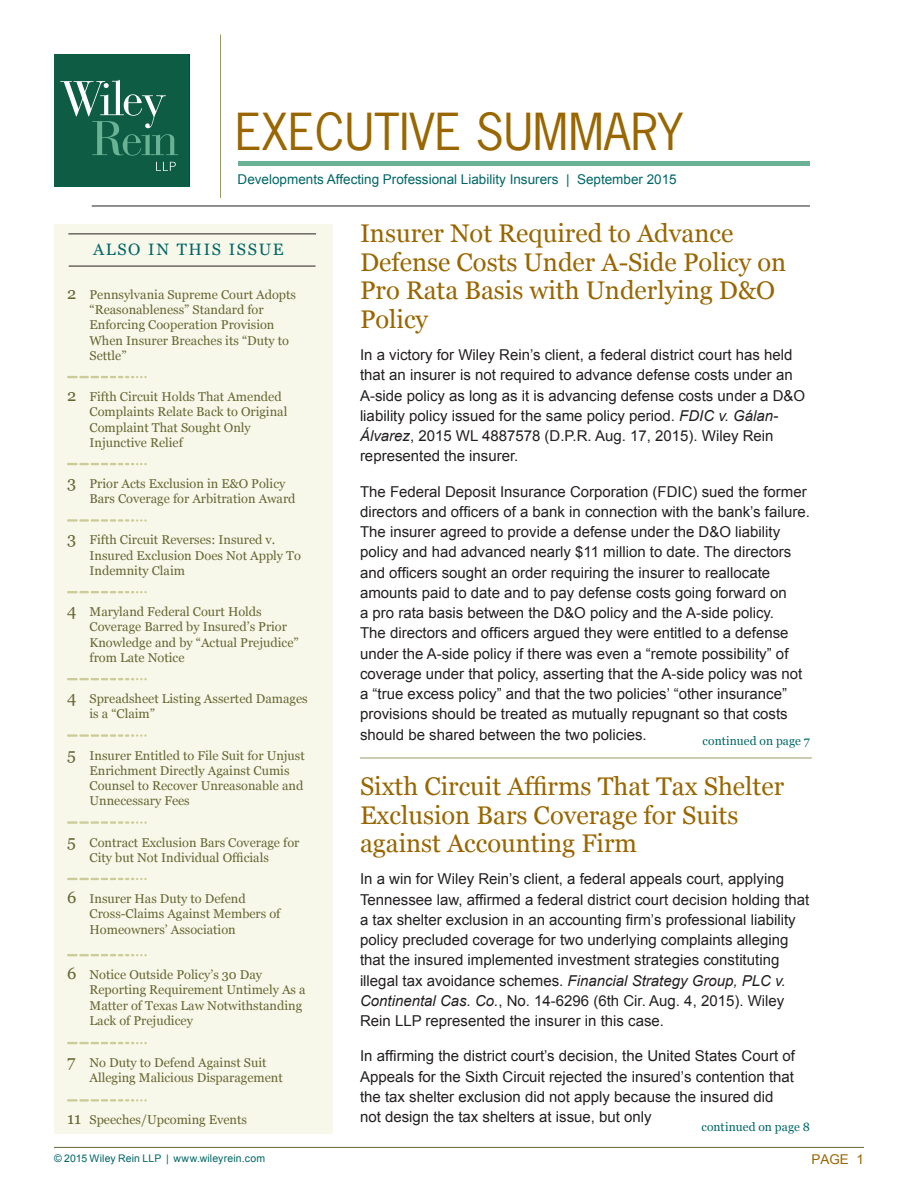
<style>
.page{position:relative;width:918px;height:1188px;background:#fff}
.page>*{position:absolute;margin:0;border:0;box-sizing:border-box;transform-origin:0 0}
.t1{font:87px "Dalliance Flourishes";color:#cc9}
.t2{font:48px "News Gothic Std";color:#960}
.headline{font:25.5px/28.5px "Georgia";color:#960}
.t3{font:16.5px "Georgia";letter-spacing:.1em;color:#066}
.body_text{font:15px/20.2px "Arial";color:#231f20}
.t4{font:13.5px "Arial";color:#066}
.t5{font:13.5px "Arial";color:#960}
.t6{font:12.75px/15.3px "Georgia";color:#663}
.continued_On{font:12px "Georgia";letter-spacing:.005em;color:#066}
.t7{font:10.5px "Arial";letter-spacing:.015em;color:#066}
.s1{font-style:italic}
.s2{font-size:16.5px}
</style>
<div class="page">
<hr style="left:54px;top:1147px;width:810px;height:1px;background:#663">
<div style="left:238px;top:161px;width:572px;height:5px;background:#69b295"></div>
<hr style="left:220px;top:34px;width:1px;height:164px;background:#996">
<svg style="left:55px;top:54px;width:135px;height:132px;background:#1f6852"></svg>
<hr style="left:92px;top:206px;width:718px;height:1px;background:#231f20">
<hr style="left:360px;top:758px;width:452px;height:1px;background:#996">
<div style="left:54px;top:225px;width:279px;height:909px;background:#f8f8ea"></div>
<hr style="left:68px;top:234px;width:248px;height:1px;background:#231f20">
<hr style="left:69px;top:266px;width:247px;height:1px;background:#231f20">
<p class="t2" style="left:235px;top:101px;width:449px">EXECUTIVE SUMMARY</p>
<p class="t4" style="left:238px;top:171px;width:441px">Developments Affecting Professional Liability Insurers | September 2015</p>
<p class="headline" style="left:360px;top:220px;width:428px">Insurer Not Required to Advance<br>Defense Costs Under A-Side Policy on<br>Pro Rata Basis with Underlying D&amp;O<br>Policy</p>
<p class="body_text" style="left:360px;top:345px;width:447px">In a victory for Wiley Rein’s client, a federal district court has held that an insurer is not required to advance defense costs under an A-side policy as long as it is advancing defense costs under a D&amp;O liability policy issued for the same policy period. <span class="s1">FDIC v. Gálan-Álvarez</span>, 2015 WL 4887578 (D.P.R. Aug. 17, 2015). Wiley Rein represented the insurer.</p>
<p class="body_text" style="left:360px;top:482px;width:451px">The Federal Deposit Insurance Corporation (FDIC) sued the former directors and officers of a bank in connection with the bank’s failure.<br>The insurer agreed to provide a defense under the D&amp;O liability policy and had advanced nearly $11 million to date. The directors and officers sought an order requiring the insurer to reallocate amounts paid to date and to pay defense costs going forward on<br>a pro rata basis between the D&amp;O policy and the A-side policy.<br>The directors and officers argued they were entitled to a defense under the A-side policy if there was even a “remote possibility” of coverage under that policy, asserting that the A-side policy was not a “true excess policy” and that the two policies’ “other insurance” provisions should be treated as mutually repugnant so that costs should be shared between the two policies.</p>
<p class="t3" style="left:93px;top:239px;width:192px">ALSO IN THIS ISSUE</p>
<p class="t6" style="left:90px;top:287px;width:208px;text-indent:-22px"><span class="s2">2</span> Pennsylvania Supreme Court Adopts “Reasonableness” Standard for Enforcing Cooperation Provision When Insurer Breaches its “Duty to</p>
<p class="t1" style="left:68px;top:329px;width:79px">6</p>
<p class="t6" style="left:90px;top:348px;width:39px">Settle”</p>
<p class="t6" style="left:90px;top:389px;width:199px;text-indent:-22px"><span class="s2">2</span> Fifth Circuit Holds That Amended<br>Complaints Relate Back to Original<br>Complaint That Sought Only</p>
<p class="t1" style="left:68px;top:416px;width:79px">6</p>
<p class="t6" style="left:90px;top:435px;width:95px">Injunctive Relief</p>
<p class="t6" style="left:67px;top:476px;width:220px"><span class="s2">3</span> Prior Acts Exclusion in E&amp;O Policy</p>
<p class="t1" style="left:68px;top:472px;width:79px">6</p>
<p class="t6" style="left:90px;top:492px;width:208px">Bars Coverage for Arbitration Award</p>
<p class="t6" style="left:90px;top:533px;width:213px;text-indent:-22px"><span class="s2">3</span> Fifth Circuit Reverses: Insured v.<br>Insured Exclusion Does Not Apply To</p>
<p class="t1" style="left:68px;top:544px;width:79px">6</p>
<p class="t6" style="left:90px;top:563px;width:97px">Indemnity Claim</p>
<p class="t6" style="left:90px;top:604px;width:211px;text-indent:-22px"><span class="s2">4</span> Maryland Federal Court Holds<br>Coverage Barred by Insured’s Prior<br>Knowledge and by “Actual Prejudice”</p>
<p class="t1" style="left:68px;top:631px;width:79px">6</p>
<p class="t6" style="left:90px;top:650px;width:97px">from Late Notice</p>
<p class="t6" style="left:67px;top:691px;width:242px"><span class="s2">4</span> Spreadsheet Listing Asserted Damages</p>
<p class="t1" style="left:68px;top:688px;width:79px">6</p>
<p class="t6" style="left:90px;top:707px;width:67px">is a “Claim”</p>
<p class="t6" style="left:90px;top:748px;width:217px;text-indent:-22px"><span class="s2">5</span> Insurer Entitled to File Suit for Unjust<br>Enrichment Directly Against Cumis<br>Counsel to Recover Unreasonable and</p>
<p class="t1" style="left:68px;top:775px;width:79px">6</p>
<p class="continued_On" style="left:703px;top:734px;width:109px">continued on page 7</p>
<p class="headline" style="left:360px;top:773px;width:426px">Sixth Circuit Affirms That Tax Shelter<br>Exclusion Bars Coverage for Suits against Accounting Firm</p>
<p class="body_text" style="left:360px;top:869px;width:451px">In a win for Wiley Rein’s client, a federal appeals court, applying Tennessee law, affirmed a federal district court decision holding that a tax shelter exclusion in an accounting firm’s professional liability policy precluded coverage for two underlying complaints alleging that the insured implemented investment strategies constituting illegal tax avoidance schemes. <span class="s1">Financial Strategy Group, PLC v.<br>Continental Cas. Co.</span>, No. 14-6296 (6th Cir. Aug. 4, 2015). Wiley Rein LLP represented the insurer in this case.</p>
<p class="body_text" style="left:360px;top:1046px;width:436px">In affirming the district court’s decision, the United States Court of Appeals for the Sixth Circuit rejected the insured’s contention that the tax shelter exclusion did not apply because the insured did not design the tax shelters at issue, but only</p>
<p class="t6" style="left:90px;top:794px;width:102px">Unnecessary Fees</p>
<p class="t6" style="left:67px;top:835px;width:234px"><span class="s2">5</span> Contract Exclusion Bars Coverage for</p>
<p class="t1" style="left:68px;top:831px;width:79px">6</p>
<p class="t6" style="left:90px;top:850px;width:181px">City but Not Individual Officials</p>
<p class="t6" style="left:90px;top:891px;width:192px;text-indent:-22px"><span class="s2">6</span> Insurer Has Duty to Defend<br>Cross-Claims Against Members of</p>
<p class="t1" style="left:68px;top:907px;width:79px">6</p>
<p class="t6" style="left:90px;top:922px;width:148px">Homeowners’ Association</p>
<p class="t6" style="left:90px;top:967px;width:218px;text-indent:-22px"><span class="s2">6</span> Notice Outside Policy’s 30 Day<br>Reporting Requirement Untimely As a<br>Matter of Texas Law Notwithstanding</p>
<p class="t1" style="left:68px;top:995px;width:79px">6</p>
<p class="t6" style="left:90px;top:1013px;width:105px">Lack of Prejudicey</p>
<p class="t6" style="left:67px;top:1055px;width:201px"><span class="s2">7</span> No Duty to Defend Against Suit</p>
<p class="t1" style="left:68px;top:1052px;width:79px">6</p>
<p class="t6" style="left:90px;top:1071px;width:195px">Alleging Malicious Disparagement</p>
<p class="t6" style="left:67px;top:1113px;width:182px"><span class="s2">11</span> Speeches/Upcoming Events</p>
<p class="continued_On" style="left:701px;top:1120px;width:110px">continued on page 8</p>
<p class="t7" style="left:54px;top:1151px;width:213px">© 2015 Wiley Rein LLP | www.wileyrein.com</p>
<p class="t5" style="left:811px;top:1150px;width:54px">PAGE 1</p>
</div>
